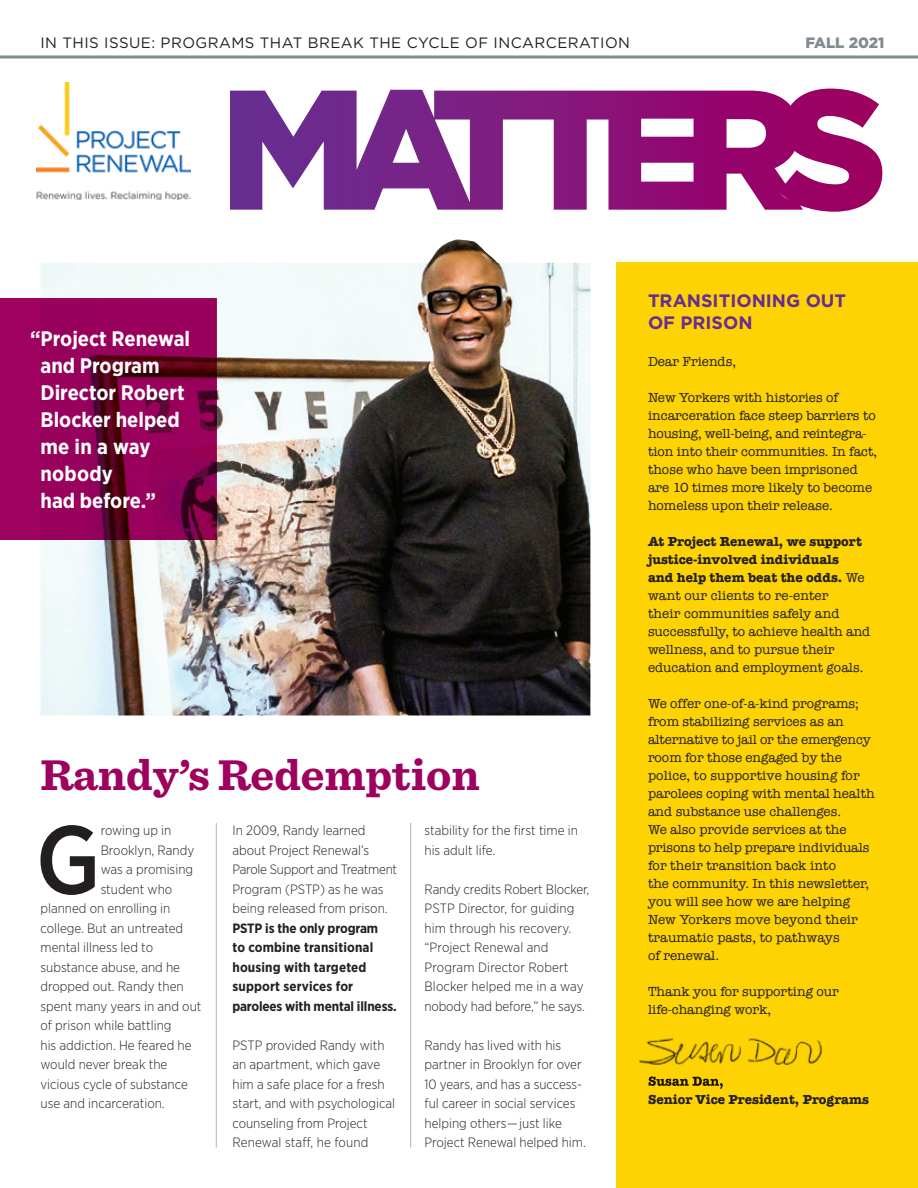
<style>
.page{position:relative;width:918px;height:1188px;background:#fff}
.page>*{position:absolute;margin:0;border:0;box-sizing:border-box;transform-origin:0 0}
.t1{font:500 97.05px "Gotham Narrow";color:#231f20}
.t2{font:700 45px "Sentinel";color:#9e015e}
.t3{font:700 21px/27px "Gotham Narrow";color:#fff}
.t4{font:700 18px/22.5px "Gotham";color:#672d91}
.t5{font:15px "Gotham";letter-spacing:.03em;color:#231f20}
.t6{font:900 15px "Gotham";color:#818c90}
.t7{font:13.5px/18px "American Typewriter";color:#231f20}
.t8{font:300 13.5px/19.5px "Gotham Narrow";color:#231f20}
.t9{font:700 13.5px/19.5px "Gotham Narrow";color:#231f20}
.t10{font:700 13.5px "American Typewriter";color:#231f20}
.s1{font-weight:700}
</style>
<div class="page">
<img style="left:40px;top:263px;width:550px;height:453px">
<svg style="left:230px;top:89px;width:652px;height:123px"></svg>
<div style="left:616px;top:262px;width:302px;height:926px;background:#fed304"></div>
<hr style="left:0;top:56px;width:918px;height:2px;background:#818c90">
<img style="left:37px;top:83px;width:153px;height:116px">
<div style="left:0;top:299px;width:40px;height:241px;background:#9e015e"></div>
<img style="left:40px;top:299px;width:177px;height:241px">
<hr style="left:216px;top:823px;width:1px;height:325px;background:#b2b3b7">
<hr style="left:410px;top:823px;width:1px;height:325px;background:#b2b3b7">
<img style="left:639px;top:1037px;width:183px;height:49px">
<img style="left:649px;top:1076px;width:75px;height:13px">
<img style="left:421px;top:239px;width:83px;height:39px">
<p class="t5" style="left:40px;top:33px;width:591px">IN THIS ISSUE: PROGRAMS THAT BREAK THE CYCLE OF INCARCERATION</p>
<p class="t6" style="left:806px;top:33px;width:80px">FALL 2021</p>
<h3 class="t3" style="left:41px;top:325px;width:151px;text-indent:-11px">“ Project Renewal and Program<br>Director Robert<br>Blocker helped me in a way nobody<br>had before.”</h3>
<h2 class="t2" style="left:40px;top:740px;width:441px">Randy’s Redemption</h2>
<h1 class="t1" style="left:36px;top:798px;width:67px">G</h1>
<p class="t8" style="left:101px;top:821px;width:72px">rowing up in</p>
<p class="t8" style="left:101px;top:840px;width:95px">Brooklyn, Randy</p>
<p class="t8" style="left:101px;top:860px;width:94px">was a promising</p>
<p class="t8" style="left:101px;top:879px;width:73px">student who</p>
<p class="t8" style="left:40px;top:899px;width:131px">planned on enrolling in</p>
<p class="t8" style="left:40px;top:918px;width:144px">college. But an untreated</p>
<p class="t8" style="left:40px;top:938px;width:114px">mental illness led to</p>
<p class="t8" style="left:40px;top:957px;width:141px">substance abuse, and he</p>
<p class="t8" style="left:40px;top:977px;width:145px">dropped out. Randy then</p>
<p class="t8" style="left:40px;top:996px;width:163px">spent many years in and out</p>
<p class="t8" style="left:40px;top:1016px;width:133px">of prison while battling</p>
<p class="t8" style="left:40px;top:1035px;width:153px">his addiction. He feared he</p>
<p class="t8" style="left:40px;top:1055px;width:128px">would never break the</p>
<p class="t8" style="left:40px;top:1074px;width:149px">vicious cycle of substance</p>
<p class="t8" style="left:40px;top:1094px;width:126px">use and incarceration.</p>
<p class="t8" style="left:232px;top:821px;width:166px">In 2009, Randy learned about Project Renewal’s<br>Parole Support and Treatment<br>Program (PSTP) as he was being released from prison.</p>
<p class="t9" style="left:232px;top:918px;width:166px">PSTP is the only program<br>to combine transitional housing with targeted support services for parolees with mental illness.</p>
<p class="t8" style="left:232px;top:1035px;width:164px">PSTP provided Randy with an apartment, which gave him a safe place for a fresh start, and with psychological counseling from Project<br>Renewal staff, he found</p>
<p class="t8" style="left:424px;top:821px;width:155px">stability for the first time in his adult life.</p>
<p class="t8" style="left:424px;top:879px;width:166px">Randy credits Robert Blocker,<br>PSTP Director, for guiding him through his recovery. “Project Renewal and<br>Program Director Robert<br>Blocker helped me in a way nobody had before,” he says.</p>
<p class="t8" style="left:424px;top:1035px;width:163px">Randy has lived with his partner in Brooklyn for over<br>10 years, and has a success&shy;ful career in social services helping others —just like<br>Project Renewal helped him.</p>
<h3 class="t4" style="left:648px;top:289px;width:200px">TRANSITIONING OUT<br>OF PRISON</h3>
<p class="t7" style="left:648px;top:352px;width:90px">Dear Friends,</p>
<p class="t7" style="left:648px;top:388px;width:231px">New Yorkers with histories of incarceration face steep barriers to housing, well-being, and reintegra&shy;tion into their communities. In fact, those who have been imprisoned are 10 times more likely to become homeless upon their release.</p>
<p class="t7" style="left:648px;top:532px;width:224px"><span class="s1">At Project Renewal, we support justice-involved individuals<br>and help them beat the odds.</span> We want our clients to re-enter<br>their communities safely and successfully, to achieve health and wellness, and to pursue their education and employment goals.</p>
<p class="t7" style="left:648px;top:694px;width:228px">We offer one-of-a-kind programs; from stabilizing services as an alternative to jail or the emergency room for those engaged by the police, to supportive housing for parolees coping with mental health and substance use challenges.<br>We also provide services at the prisons to help prepare individuals for their transition back into<br>the community. In this newsletter, you will see how we are helping<br>New Yorkers move beyond their traumatic pasts, to pathways<br>of renewal.</p>
<p class="t7" style="left:648px;top:982px;width:192px">Thank you for supporting our life-changing work,</p>
<p class="t10" style="left:648px;top:1087px;width:223px">Senior Vice President, Programs</p>
</div>
